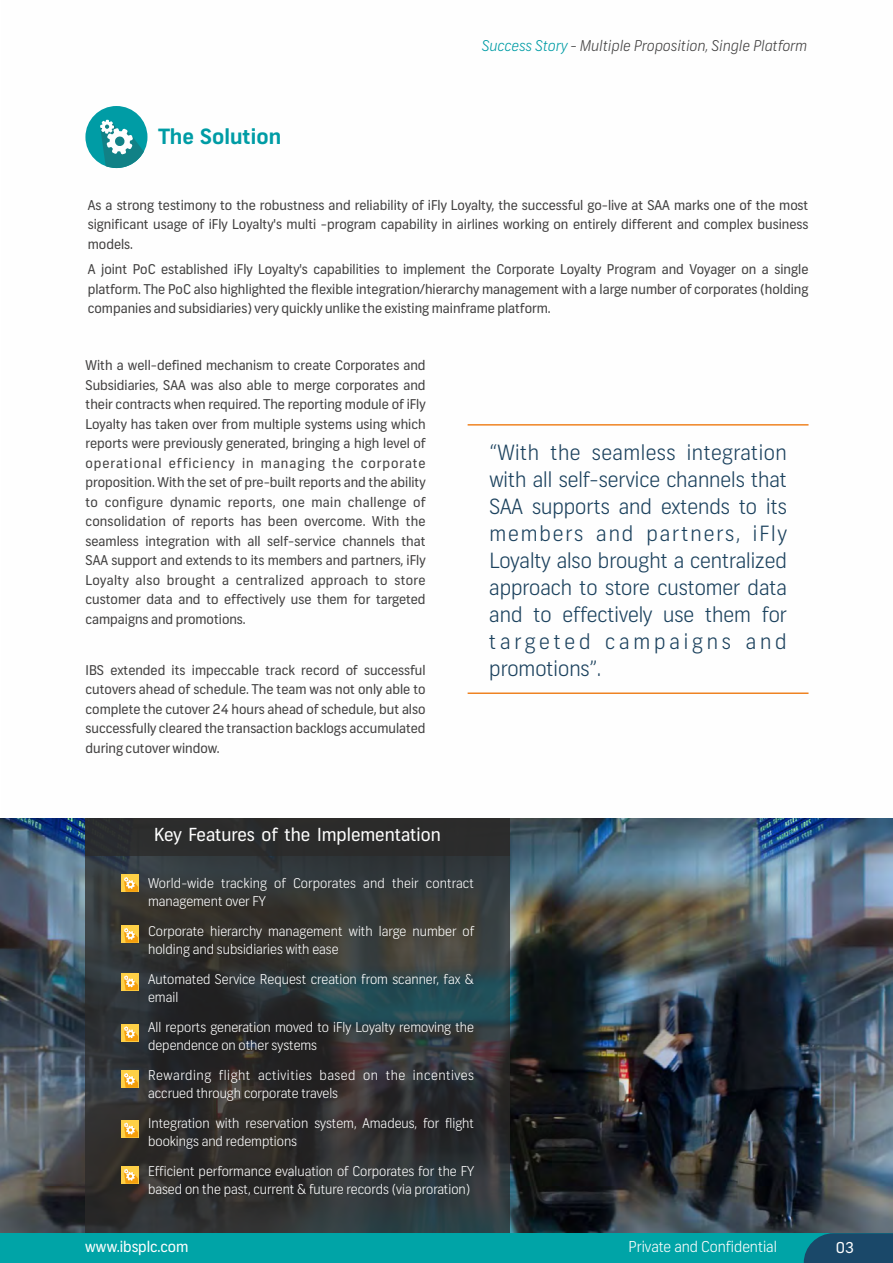
<style>
.page{position:relative;width:893px;height:1263px;background:#fff}
.page>*{position:absolute;margin:0;border:0;box-sizing:border-box;transform-origin:0 0}
.t1{font:300 21px/27px "Frank";color:#1c425e;text-align:justify}
.t2{font:700 21px "Frank";color:#009ca5}
.t3{font:18px "Frank";color:#fefefe}
.t4{font:italic 300 15px "Frank";color:#434242}
.t5{font:300 15px "Frank";color:#fefefe}
.t6{font:15px "Frank";color:#fefefe}
.t7{font:13.5px/19.5px "Frank";color:#434242;text-align:justify}
.t8{font:300 13.5px/18px "Frank";color:#fefefe}
.t9{font:300 13.5px/18px "Frank";letter-spacing:.04em;color:#fefefe}
.s1{color:#009ca5}
</style>
<div class="page">
<img style="left:0;top:818px;width:893px;height:415px">
<div style="left:85px;top:818px;width:425px;height:416px;background:#2b2a29;opacity:.75"></div>
<div style="left:85px;top:818px;width:425px;height:37px;background:#2b2a29"></div>
<div style="left:85px;top:106px;width:62px;height:62px;background:#009ca5;border-radius:50%"></div>
<svg style="left:100px;top:120px;width:44px;height:48px"></svg>
<div style="left:121px;top:875px;width:17px;height:17px;background:#fed046"></div>
<svg style="left:124px;top:877px;width:14px;height:15px"></svg>
<div style="left:121px;top:926px;width:17px;height:17px;background:#fed046"></div>
<svg style="left:124px;top:928px;width:14px;height:15px"></svg>
<div style="left:121px;top:973px;width:17px;height:17px;background:#fed046"></div>
<svg style="left:124px;top:975px;width:14px;height:15px"></svg>
<div style="left:121px;top:1024px;width:17px;height:17px;background:#fed046"></div>
<svg style="left:124px;top:1026px;width:14px;height:15px"></svg>
<div style="left:121px;top:1071px;width:17px;height:17px;background:#fed046"></div>
<svg style="left:124px;top:1073px;width:14px;height:15px"></svg>
<div style="left:121px;top:1120px;width:17px;height:17px;background:#fed046"></div>
<svg style="left:124px;top:1123px;width:14px;height:14px"></svg>
<div style="left:121px;top:1166px;width:17px;height:17px;background:#fed046"></div>
<svg style="left:124px;top:1169px;width:14px;height:14px"></svg>
<hr style="left:468px;top:692px;width:340px;height:2px;background:#ef7f1a">
<hr style="left:468px;top:424px;width:340px;height:2px;background:#ef7f1a">
<div style="left:0;top:1233px;width:893px;height:30px;background:#00a4a7"></div>
<svg style="left:804px;top:1233px;width:89px;height:30px;background:#174f6d"></svg>
<h1 class="t2" style="left:158px;top:128px;width:124px">The Solution</h1>
<p class="t4" style="left:482px;top:39px;width:327px"><span class="s1">Success Story</span> - Multiple Proposition, Single Platform</p>
<p class="t7" style="left:88px;top:196px;width:722px">As a strong testimony to the robustness and reliability of iFly Loyalty, the successful go-live at SAA marks one of the most significant usage of iFly Loyalty's multi -program capability in airlines working on entirely different and complex business models.</p>
<p class="t7" style="left:88px;top:261px;width:722px">A joint PoC established iFly Loyalty's capabilities to implement the Corporate Loyalty Program and Voyager on a single platform. The PoC also highlighted the flexible integration/hierarchy management with a large number of corporates (holding companies and subsidiaries) very quickly unlike the existing mainframe platform.</p>
<p class="t7" style="left:86px;top:357px;width:342px">With a well-defined mechanism to create Corporates and Subsidiaries, SAA was also able to merge corporates and their contracts when required. The reporting module of iFly Loyalty has taken over from multiple systems using which reports were previously generated, bringing a high level of operational efficiency in managing the corporate proposition. With the set of pre-built reports and the ability to configure dynamic reports, one main challenge of consolidation of reports has been overcome. With the seamless integration with all self-service channels that SAA support and extends to its members and partners, iFly Loyalty also brought a centralized approach to store customer data and to effectively use them for targeted campaigns and promotions.</p>
<p class="t7" style="left:86px;top:662px;width:342px">IBS extended its impeccable track record of successful cutovers ahead of schedule. The team was not only able to complete the cutover 24 hours ahead of schedule, but also successfully cleared the transaction backlogs accumulated during cutover window.</p>
<p class="t1" style="left:489px;top:442px;width:299px">“With the seamless integration with all self-service channels that SAA supports and extends to its members and partners, iFly Loyalty also brought a centralized approach to store customer data and to effectively use them for targeted campaigns and promotions”.</p>
<h2 class="t3" style="left:154px;top:828px;width:288px">Key Features of the Implementation</h2>
<p class="t8" style="left:148px;top:875px;width:327px">World-wide tracking of Corporates and their contract management over FY</p>
<p class="t8" style="left:148px;top:923px;width:327px">Corporate hierarchy management with large number of holding and subsidiaries with ease</p>
<p class="t8" style="left:148px;top:971px;width:327px">Automated Service Request creation from scanner, fax &amp; email</p>
<p class="t8" style="left:148px;top:1019px;width:327px">All reports generation moved to iFly Loyalty removing the dependence on other systems</p>
<p class="t9" style="left:148px;top:1067px;width:327px">Rewarding flight activities based on the incentives accrued through corporate travels</p>
<p class="t8" style="left:148px;top:1115px;width:327px">Integration with reservation system, Amadeus, for flight bookings and redemptions</p>
<p class="t8" style="left:148px;top:1163px;width:327px">Efficient performance evaluation of Corporates for the FY based on the past, current &amp; future records (via proration)</p>
<p class="t6" style="left:85px;top:1241px;width:105px">www.ibsplc.com</p>
<p class="t5" style="left:629px;top:1241px;width:150px">Private and Confidential</p>
<p class="t6" style="left:836px;top:1242px;width:20px">03</p>
</div>
